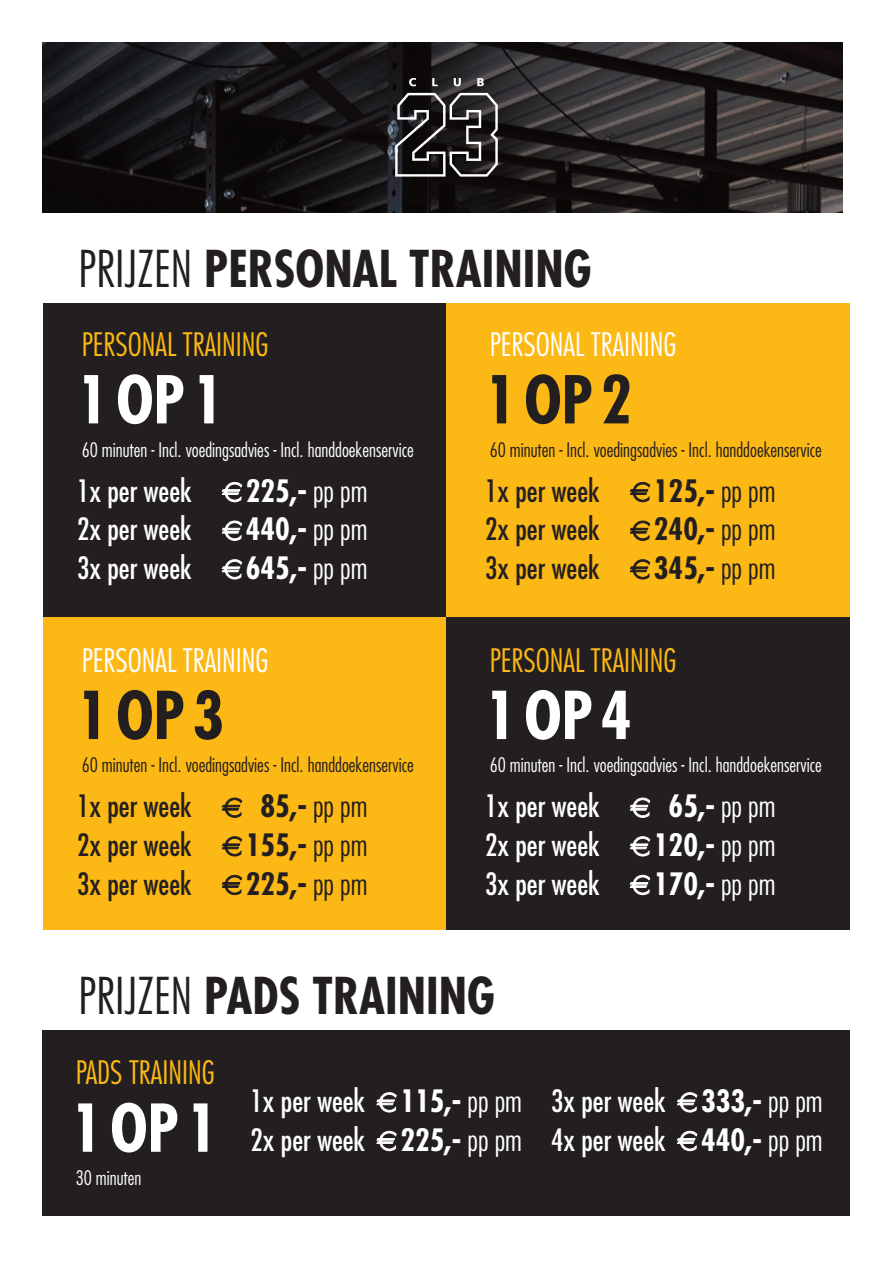
<style>
.page{position:relative;width:893px;height:1263px;background:#fff}
.page>*{position:absolute;margin:0;border:0;box-sizing:border-box;transform-origin:0 0}
.t1{font:700 condensed 64.2px "Futura";color:#fff}
.t2{font:700 condensed 64.2px "Futura";letter-spacing:.12em;color:#231f20}
.t3{font:700 condensed 49.35px "Futura";color:#231f20}
.t4{font:300 condensed 31.5px "Futura";color:#fcb814}
.t5{font:300 condensed 31.5px "Futura";color:#fff}
.t6{font:condensed 30px/38.7px "Futura";color:#fff}
.t7{font:condensed 30px "Futura";color:#231f20}
.t8{font:700 condensed 30px "Futura";color:#fff}
.t9{font:700 condensed 30px "Futura";color:#231f20}
.t10{font:300 condensed 19.5px "Futura";color:#fff}
.t11{font:300 condensed 19.5px "Futura";color:#231f20}
.s1{font-weight:300}
.s2{font-weight:700}
</style>
<div class="page">
<div style="left:43px;top:1030px;width:807px;height:185px;background:#231f20"></div>
<div style="left:43px;top:616px;width:403px;height:314px;background:#fcb814"></div>
<div style="left:446px;top:616px;width:404px;height:314px;background:#231f20"></div>
<div style="left:43px;top:303px;width:403px;height:313px;background:#231f20"></div>
<div style="left:446px;top:303px;width:404px;height:313px;background:#fcb814"></div>
<img style="left:43px;top:43px;width:800px;height:169px">
<svg style="left:395px;top:93px;width:103px;height:84px;background:#464344"></svg>
<svg style="left:409px;top:78px;width:7px;height:8px"></svg>
<svg style="left:432px;top:78px;width:6px;height:8px"></svg>
<svg style="left:454px;top:78px;width:7px;height:8px"></svg>
<svg style="left:477px;top:78px;width:7px;height:8px"></svg>
<h2 class="t3" style="left:79px;top:247px;width:514px"><span class="s1">PRIJZEN</span> PERSONAL TRAINING</h2>
<p class="t4" style="left:82px;top:331px;width:188px">PERSONAL TRAINING</p>
<p class="t5" style="left:490px;top:331px;width:188px">PERSONAL TRAINING</p>
<h1 class="t1" style="left:77px;top:372px;width:148px">1 OP 1</h1>
<h1 class="t2" style="left:485px;top:372px;width:148px">1OP2</h1>
<p class="t10" style="left:82px;top:441px;width:334px">60 minuten - Incl. voedingsadvies - Incl. handdoekenservice</p>
<p class="t11" style="left:490px;top:441px;width:334px">60 minuten - Incl. voedingsadvies - Incl. handdoekenservice</p>
<p class="t6" style="left:77px;top:473px;width:116px">1x per week</p>
<p class="t8" style="left:246px;top:477px;width:123px">225,- <span class="s1">pp pm</span></p>
<p class="t6" style="left:77px;top:511px;width:116px">2x per week</p>
<p class="t8" style="left:246px;top:516px;width:123px">440,- <span class="s1">pp pm</span></p>
<p class="t6" style="left:77px;top:550px;width:116px">3x per week</p>
<p class="t8" style="left:246px;top:555px;width:123px">645,- <span class="s1">pp pm</span></p>
<p class="t7" style="left:485px;top:477px;width:116px">1x per week</p>
<p class="t9" style="left:654px;top:477px;width:123px">125,- <span class="s1">pp pm</span></p>
<p class="t7" style="left:485px;top:515px;width:116px">2x per week</p>
<p class="t9" style="left:654px;top:516px;width:123px">240,- <span class="s1">pp pm</span></p>
<p class="t7" style="left:485px;top:554px;width:116px">3x per week</p>
<p class="t9" style="left:654px;top:555px;width:123px">345,- <span class="s1">pp pm</span></p>
<p class="t5" style="left:82px;top:646px;width:188px">PERSONAL TRAINING</p>
<p class="t4" style="left:490px;top:646px;width:188px">PERSONAL TRAINING</p>
<h1 class="t2" style="left:77px;top:687px;width:148px">1OP3</h1>
<h1 class="t1" style="left:485px;top:687px;width:148px">1 OP 4</h1>
<p class="t11" style="left:82px;top:757px;width:334px">60 minuten - Incl. voedingsadvies - Incl. handdoekenservice</p>
<p class="t10" style="left:490px;top:757px;width:334px">60 minuten - Incl. voedingsadvies - Incl. handdoekenservice</p>
<p class="t7" style="left:77px;top:792px;width:116px">1x per week</p>
<p class="t9" style="left:261px;top:793px;width:108px">85,- <span class="s1">pp pm</span></p>
<p class="t7" style="left:77px;top:831px;width:116px">2x per week</p>
<p class="t9" style="left:246px;top:832px;width:123px">155,- <span class="s1">pp pm</span></p>
<p class="t7" style="left:77px;top:869px;width:116px">3x per week</p>
<p class="t9" style="left:246px;top:870px;width:123px">225,- <span class="s1">pp pm</span></p>
<p class="t6" style="left:485px;top:788px;width:116px">1x per week</p>
<p class="t8" style="left:669px;top:793px;width:108px">65,- <span class="s1">pp pm</span></p>
<p class="t6" style="left:485px;top:827px;width:116px">2x per week</p>
<p class="t8" style="left:654px;top:832px;width:123px">120,- <span class="s1">pp pm</span></p>
<p class="t6" style="left:485px;top:866px;width:116px">3x per week</p>
<p class="t8" style="left:654px;top:870px;width:123px">170,- <span class="s1">pp pm</span></p>
<h2 class="t3" style="left:79px;top:974px;width:418px"><span class="s1">PRIJZEN</span> PADS TRAINING</h2>
<p class="t4" style="left:76px;top:1059px;width:141px">PADS TRAINING</p>
<h1 class="t1" style="left:71px;top:1100px;width:148px">1 OP 1</h1>
<p class="t10" style="left:76px;top:1169px;width:67px">30 minuten</p>
<p class="t6" style="left:251px;top:1083px;width:273px">1x per week <span class="s2">115,-</span> <span class="s1">pp pm<br></span>2x per week <span class="s2">225,-</span> <span class="s1">pp pm</span></p>
<p class="t6" style="left:551px;top:1083px;width:273px">3x per week <span class="s2">333,-</span> <span class="s1">pp pm<br></span>4x per week <span class="s2">440,-</span> <span class="s1">pp pm</span></p>
</div>
